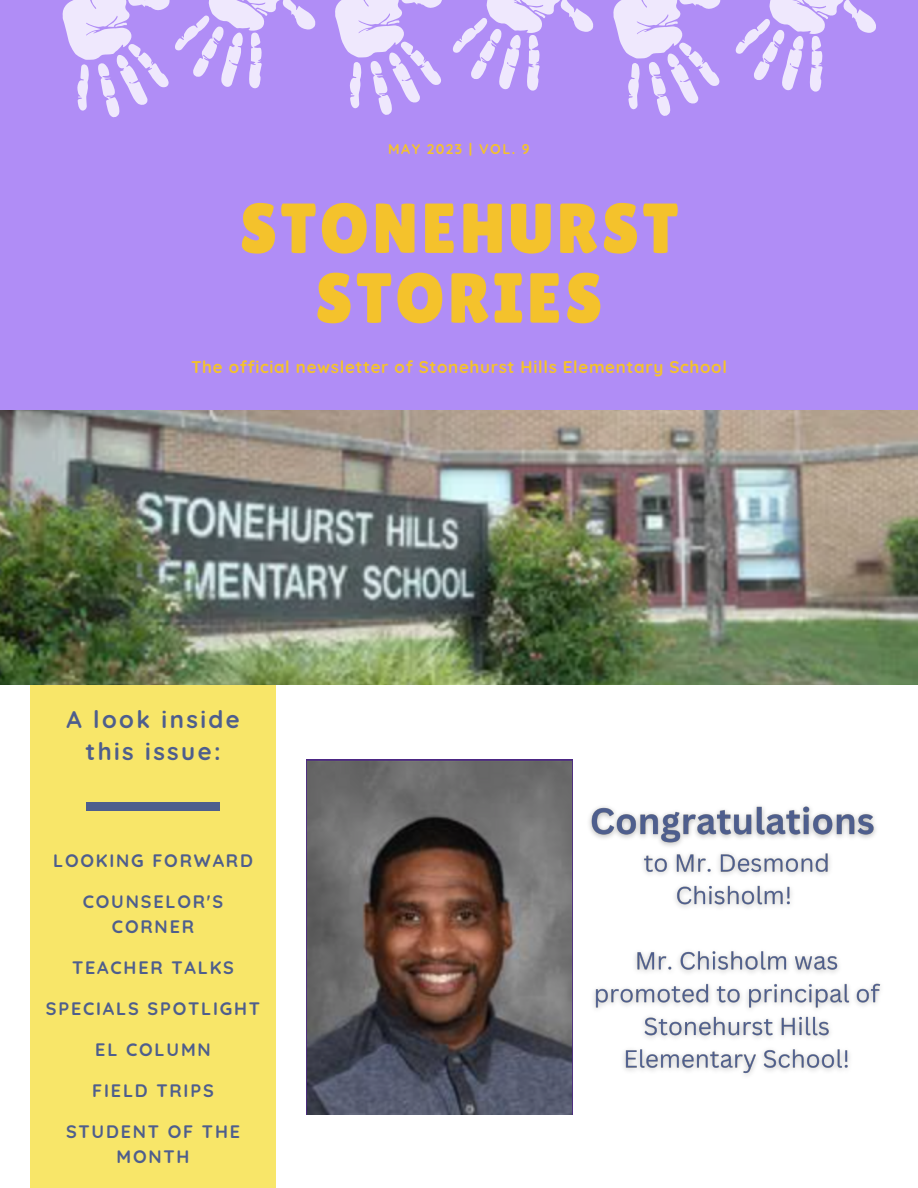
<style>
.page{position:relative;width:918px;height:1188px;background:#fff}
.page>*{position:absolute;margin:0;border:0;box-sizing:border-box;transform-origin:0 0}
.t1{font:70.5px/69.8px "Lilita One";letter-spacing:.05em;color:#f4c22c;text-align:center}
.t2{font:700 24px "Quicksand";letter-spacing:.1em;color:#4e5e8d}
.t3{font:700 18px/25px "Quicksand";letter-spacing:.1em;color:#4e5e8d;text-align:center}
.t4{font:700 16.95px "Quicksand";letter-spacing:.04em;color:#f4c22c}
.t5{font:700 14.1px "Quicksand";letter-spacing:.1em;color:#f4c22c}
</style>
<div class="page">
<div style="left:0;top:0;width:918px;height:425px;background:#b08df6"></div>
<div style="left:31px;top:674px;width:245px;height:514px;background:#f8e669"></div>
<img style="left:0;top:410px;width:918px;height:275px">
<svg style="left:735px;top:0;width:141px;height:92px"></svg>
<svg style="left:453px;top:0;width:268px;height:116px"></svg>
<svg style="left:62px;top:0;width:380px;height:118px"></svg>
<div style="left:86px;top:802px;width:134px;height:8px;background:#4e5e8d"></div>
<img style="left:306px;top:760px;width:267px;height:354px">
<img style="left:589px;top:806px;width:292px;height:270px">
<p class="t5" style="left:388px;top:140px;width:143px">MAY 2023 | VOL. 9</p>
<p class="t1" style="left:240px;top:193px;width:440px">STONEHURST<br>STORIES</p>
<p class="t4" style="left:191px;top:356px;width:537px">The official newsletter of Stonehurst Hills Elementary School</p>
<p class="t2" style="left:66px;top:704px;width:175px">A look inside</p>
<p class="t2" style="left:85px;top:736px;width:137px">this issue:</p>
<p class="t3" style="left:53px;top:848px;width:201px">LOOKING FORWARD</p>
<p class="t3" style="left:83px;top:889px;width:142px">COUNSELOR'S<br>CORNER</p>
<p class="t3" style="left:72px;top:955px;width:163px">TEACHER TALKS</p>
<p class="t3" style="left:46px;top:996px;width:216px">SPECIALS SPOTLIGHT</p>
<p class="t3" style="left:95px;top:1037px;width:117px">EL COLUMN</p>
<p class="t3" style="left:92px;top:1078px;width:123px">FIELD TRIPS</p>
<p class="t3" style="left:66px;top:1119px;width:176px">STUDENT OF THE<br>MONTH</p>
</div>
